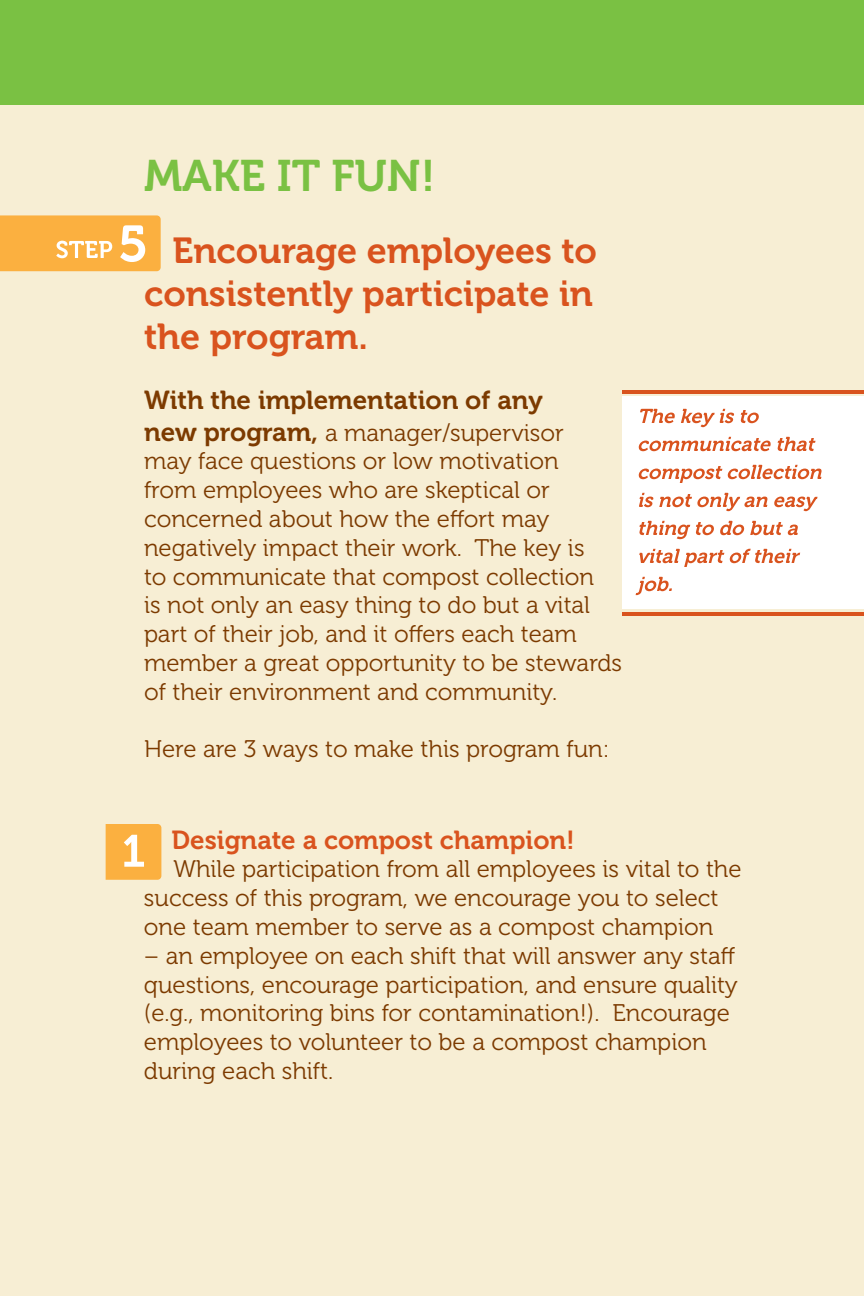
<style>
.page{position:relative;width:864px;height:1296px;background:#fff}
.page>*{position:absolute;margin:0;border:0;box-sizing:border-box;transform-origin:0 0}
.t1{font:44px "Museo 700";color:#7ac143}
.t2{font:36px/43.2px "Museo 700";color:#d9531e;text-align:justify}
.t3{font:26px "Museo 700";color:#7c3a00}
.t4{font:26px "Museo 700";color:#d9531e}
.t5{font:24px/28.8px "Museo 300";color:#7c3a00}
.s1{font-family:"Museo 700";font-size:26px}
</style>
<div class="page">
<div style="left:0;top:90px;width:864px;height:1206px;background:#f7eed4"></div>
<div style="left:0;top:0;width:864px;height:105px;background:#7ac143"></div>
<svg style="left:106px;top:824px;width:55px;height:56px;background:#fbb753"></svg>
<hr style="left:622px;top:390px;width:242px;height:4px;background:#d9531e">
<hr style="left:622px;top:612px;width:242px;height:4px;background:#d9531e">
<div style="left:622px;top:396px;width:242px;height:213px;background:#fff"></div>
<svg style="left:636px;top:577px;width:36px;height:18px"></svg>
<svg style="left:639px;top:549px;width:161px;height:18px"></svg>
<svg style="left:639px;top:521px;width:159px;height:18px"></svg>
<svg style="left:639px;top:493px;width:179px;height:18px"></svg>
<svg style="left:638px;top:465px;width:184px;height:18px"></svg>
<svg style="left:638px;top:437px;width:178px;height:14px"></svg>
<svg style="left:640px;top:409px;width:119px;height:18px"></svg>
<svg style="left:0;top:215px;width:161px;height:56px;background:#fbb855"></svg>
<h1 class="t1" style="left:144px;top:151px;width:293px">MAKE IT FUN!</h1>
<h2 class="t2" style="left:144px;top:229px;width:454px;text-indent:29px">Encourage employees to consistently participate in the program.</h2>
<p class="t3" style="left:144px;top:386px;width:400px">With the implementation of any</p>
<p class="t5" style="left:144px;top:418px;width:480px"><span class="s1">new program,</span> a manager/supervisor<br>may face questions or low motivation<br>from employees who are skeptical or concerned about how the effort may negatively impact their work. The key is<br>to communicate that compost collection<br>is not only an easy thing to do but a vital part of their job, and it offers each team member a great opportunity to be stewards of their environment and community.</p>
<p class="t5" style="left:144px;top:735px;width:467px">Here are 3 ways to make this program fun:</p>
<p class="t4" style="left:172px;top:825px;width:405px">Designate a compost champion!</p>
<p class="t5" style="left:144px;top:855px;width:599px;text-indent:29px">While participation from all employees is vital to the success of this program, we encourage you to select one team member to serve as a compost champion</p>
<p class="t5" style="left:144px;top:942px;width:595px">– an employee on each shift that will answer any staff questions, encourage participation, and ensure quality (e.g., monitoring bins for contamination!). Encourage employees to volunteer to be a compost champion during each shift.</p>
</div>
